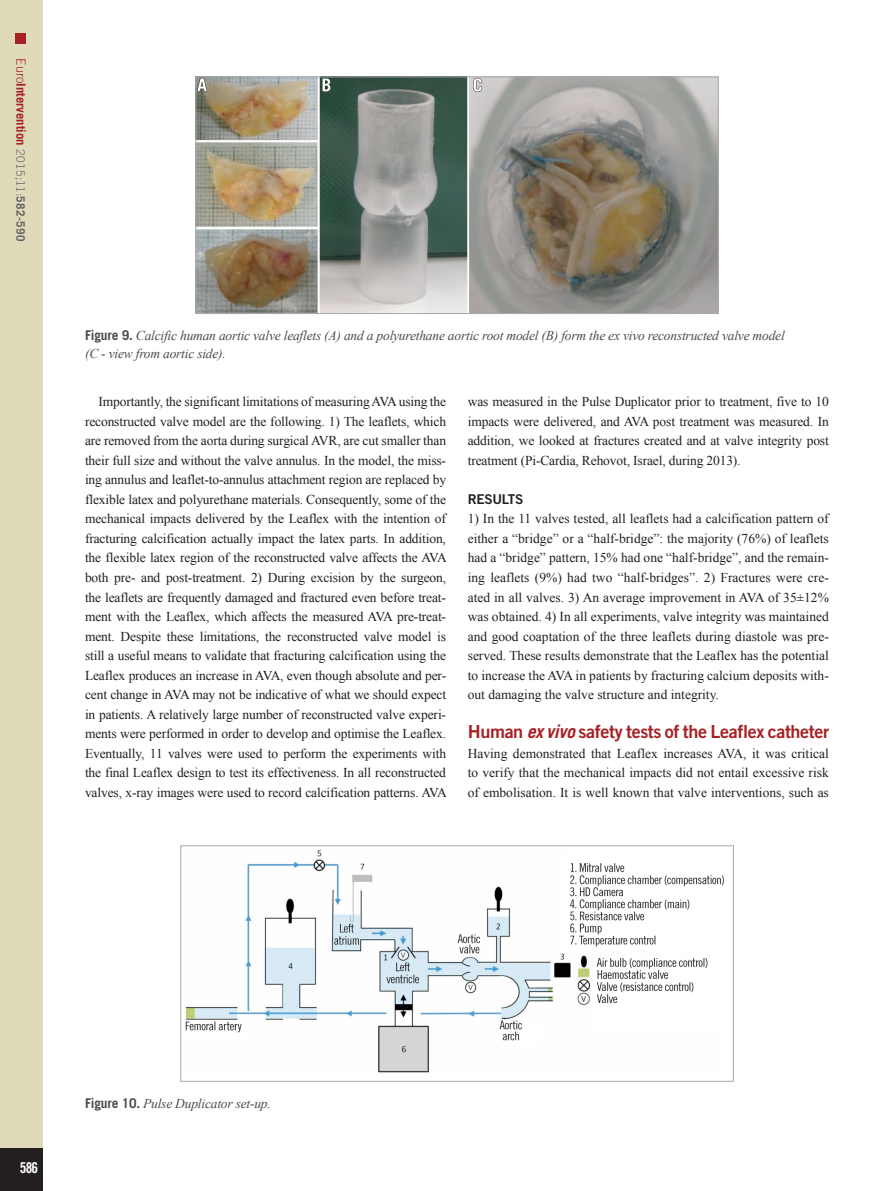
<style>
.page{position:relative;width:893px;height:1191px;background:#fff}
.page>*{position:absolute;margin:0;border:0;box-sizing:border-box;transform-origin:0 0}
.t1{font:18px "+IPCWCH Trade Gothic LT Std Bd 2";letter-spacing:-.02em;color:#a72023}
.t2{font:15px "+GCYOYC Trade Gothic LT Std Bd Cn 20";color:#fff}
.t3{font:13.5px/19.5px "+ELEUDU Times New Roman";letter-spacing:-.005em;color:#231f20;text-align:justify}
.t4{font:italic 13.5px/18px "+EUYPAD Times New Roman";letter-spacing:-.015em;color:#4b4c4d}
.t5{font:13.5px "+IPCWCH Trade Gothic LT Std Bd 2";letter-spacing:-.02em;color:#231f20}
.t6{font:700 12.75px "+WXMVTO Trade Gothic LT Std";color:#a72023}
.s1{font-family:"+ESSFBB Trade Gothic LT Std";font-weight:300}
.s2{font-family:"+ESSFBB Trade Gothic LT Std";font-weight:300;font-size:11.7px;color:#636366}
.s3{font-size:11.7px;color:#636366}
.s4{font-family:"+WXMVTO Trade Gothic LT Std";font-weight:700;font-style:normal}
.s5{font-family:"+JMGWID Trade Gothic LT Std";font-weight:700;font-style:italic}
</style>
<div class="page">
<div style="left:0;top:0;width:43px;height:1191px;background:#dedaba"></div>
<div style="left:0;top:1148px;width:43px;height:43px;background:#231f20"></div>
<div style="left:16px;top:34px;width:10px;height:10px;background:#a72023"></div>
<img style="left:185px;top:850px;width:539px;height:223px">
<div style="left:180px;top:845px;width:554px;height:236px;border:1px solid #a8a9ad"></div>
<img style="left:198px;top:79px;width:519px;height:233px">
<div style="left:196px;top:77px;width:523px;height:237px;border:1px solid #a8a9ad"></div>
<p class="t6" style="left:26px;top:58px;width:184px;rotate:90deg"><span class="s1">Euro</span>Intervention <span class="s2">2015;11:</span><span class="s3">582-590</span></p>
<p class="t4" style="left:85px;top:328px;width:701px"><span class="s4">Figure 9.</span> Calcific human aortic valve leaflets (A) and a polyurethane aortic root model (B) form the ex vivo reconstructed valve model (C - view from aortic side).</p>
<p class="t3" style="left:85px;top:393px;width:363px;text-indent:14px">Importantly, the significant limitations of measuring AVA using the reconstructed valve model are the following. 1) The leaflets, which are removed from the aorta during surgical AVR, are cut smaller than their full size and without the valve annulus. In the model, the miss&shy;ing annulus and leaflet-to-annulus attachment region are replaced by flexible latex and polyurethane materials. Consequently, some of the mechanical impacts delivered by the Leaflex with the intention of fracturing calcification actually impact the latex parts. In addition, the flexible latex region of the reconstructed valve affects the AVA both pre- and post-treatment. 2) During excision by the surgeon, the leaflets are frequently damaged and fractured even before treat&shy;ment with the Leaflex, which affects the measured AVA pre-treat&shy;ment. Despite these limitations, the reconstructed valve model is still a useful means to validate that fracturing calcification using the Leaflex produces an increase in AVA, even though absolute and per&shy;cent change in AVA may not be indicative of what we should expect in patients. A relatively large number of reconstructed valve experi&shy;ments were performed in order to develop and optimise the Leaflex.<br>Eventually, 11 valves were used to perform the experiments with the final Leaflex design to test its effectiveness. In all reconstructed valves, x-ray images were used to record calcification patterns. AVA</p>
<p class="t3" style="left:468px;top:393px;width:363px">was measured in the Pulse Duplicator prior to treatment, five to 10 impacts were delivered, and AVA post treatment was measured. In addition, we looked at fractures created and at valve integrity post treatment (Pi-Cardia, Rehovot, Israel, during 2013).</p>
<p class="t5" style="left:468px;top:494px;width:57px">RESULTS</p>
<p class="t3" style="left:468px;top:510px;width:363px">1) In the 11 valves tested, all leaflets had a calcification pattern of either a “bridge” or a “half-bridge”: the majority (76%) of leaflets had a “bridge” pattern, 15% had one “half-bridge”, and the remain&shy;ing leaflets (9%) had two “half-bridges”. 2) Fractures were cre&shy;ated in all valves. 3) An average improvement in AVA of 35±12% was obtained. 4) In all experiments, valve integrity was maintained and good coaptation of the three leaflets during diastole was pre&shy;served. These results demonstrate that the Leaflex has the potential to increase the AVA in patients by fracturing calcium deposits with&shy;out damaging the valve structure and integrity.</p>
<h1 class="t1" style="left:468px;top:725px;width:363px">Human <span class="s5">ex vivo</span> safety tests of the Leaflex catheter</h1>
<p class="t3" style="left:468px;top:744px;width:363px">Having demonstrated that Leaflex increases AVA, it was critical to verify that the mechanical impacts did not entail excessive risk of embolisation. It is well known that valve interventions, such as</p>
<p class="t2" style="left:20px;top:1159px;width:20px">586</p>
<p class="t4" style="left:85px;top:1096px;width:187px"><span class="s4">Figure 10.</span> Pulse Duplicator set-up.</p>
</div>
